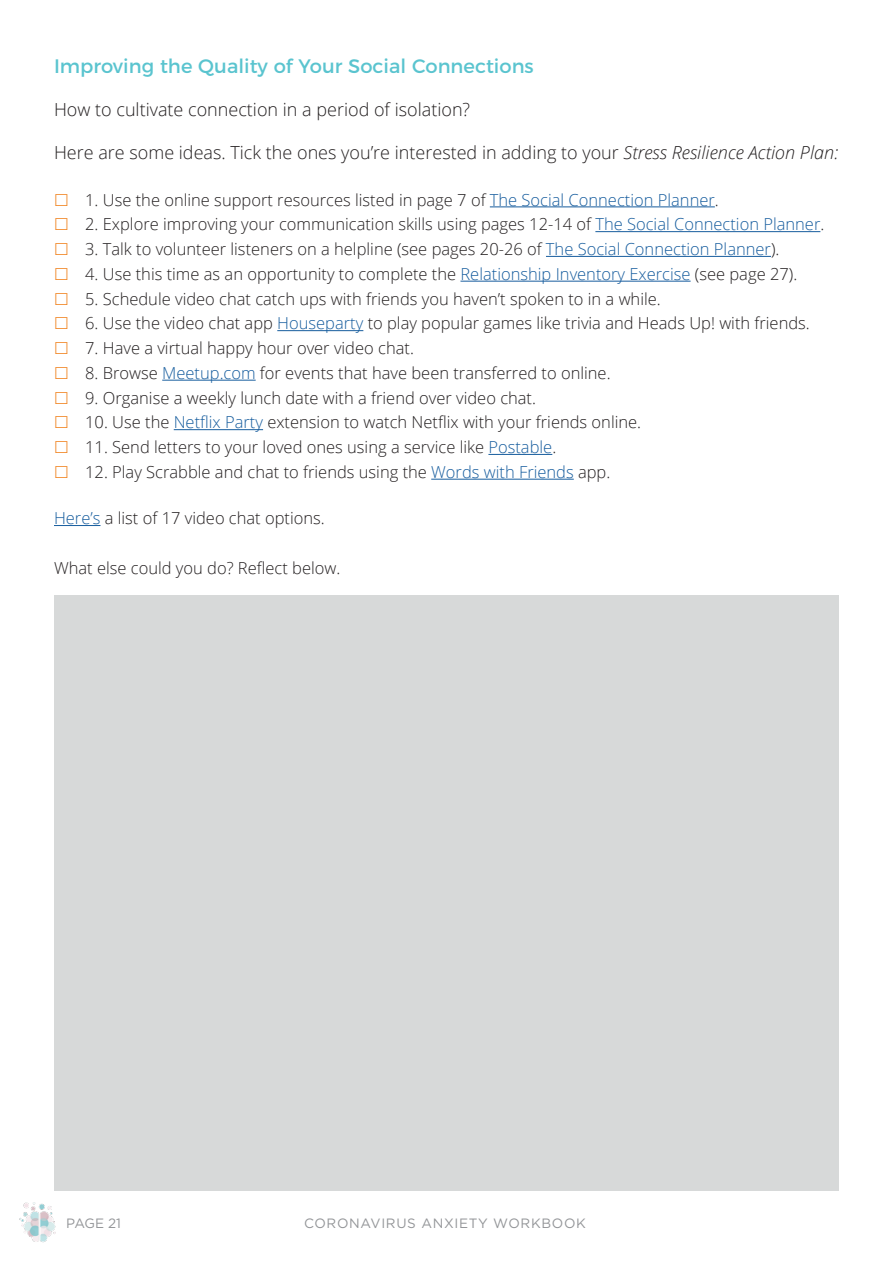
<style>
.page{position:relative;width:893px;height:1263px;background:#fff}
.page>*{position:absolute;margin:0;border:0;box-sizing:border-box;transform-origin:0 0}
.t1{font:19.5px "Montserrat";color:#5ac4cf}
.t2{font:300 18px "Open Sans";color:#231f20}
.t3{font:300 16.5px "Open Sans";color:#231f20}
.t4{font:13.5px "Gotham";letter-spacing:.05em;color:#939598}
.s1{font-style:italic}
.s2{color:#175d9e}
</style>
<div class="page">
<img style="left:19px;top:1202px;width:37px;height:41px">
<hr style="left:490px;top:206px;width:225px;height:1px;background:#175d9e">
<hr style="left:595px;top:231px;width:225px;height:1px;background:#175d9e">
<hr style="left:546px;top:256px;width:225px;height:1px;background:#175d9e">
<hr style="left:460px;top:281px;width:231px;height:1px;background:#175d9e">
<hr style="left:277px;top:330px;width:86px;height:1px;background:#175d9e">
<hr style="left:162px;top:380px;width:94px;height:1px;background:#175d9e">
<hr style="left:174px;top:429px;width:89px;height:1px;background:#175d9e">
<hr style="left:488px;top:454px;width:64px;height:1px;background:#175d9e">
<hr style="left:431px;top:479px;width:143px;height:1px;background:#175d9e">
<hr style="left:54px;top:525px;width:46px;height:1px;background:#175d9e">
<div style="left:54px;top:595px;width:785px;height:596px;background:#d7d9d9"></div>
<p class="t1" style="left:54px;top:50px;width:481px">Improving the Quality of Your Social Connections</p>
<p class="t2" style="left:54px;top:97px;width:418px">How to cultivate connection in a period of isolation?</p>
<p class="t2" style="left:54px;top:140px;width:786px">Here are some ideas. Tick the ones you’re interested in adding to your <span class="s1">Stress Resilience Action Plan:</span></p>
<p class="t3" style="left:85px;top:188px;width:635px">1. Use the online support resources listed in page 7 of <span class="s2">The Social Connection Planner</span>.</p>
<p class="t3" style="left:85px;top:213px;width:741px">2. Explore improving your communication skills using pages 12-14 of <span class="s2">The Social Connection Planner</span>.</p>
<p class="t3" style="left:85px;top:238px;width:696px">3. Talk to volunteer listeners on a helpline (see pages 20-26 of <span class="s2">The Social Connection Planner</span>).</p>
<p class="t3" style="left:85px;top:263px;width:714px">4. Use this time as an opportunity to complete the <span class="s2">Relationship Inventory Exercise</span> (see page 27).</p>
<p class="t3" style="left:85px;top:287px;width:577px">5. Schedule video chat catch ups with friends you haven’t spoken to in a while.</p>
<p class="t3" style="left:85px;top:312px;width:726px">6. Use the video chat app <span class="s2">Houseparty</span> to play popular games like trivia and Heads Up! with friends.</p>
<p class="t3" style="left:85px;top:337px;width:330px">7. Have a virtual happy hour over video chat.</p>
<p class="t3" style="left:85px;top:362px;width:527px">8. Browse <span class="s2">Meetup.com</span> for events that have been transferred to online.</p>
<p class="t3" style="left:85px;top:386px;width:452px">9. Organise a weekly lunch date with a friend over video chat.</p>
<p class="t3" style="left:85px;top:411px;width:557px">10. Use the <span class="s2">Netflix Party</span> extension to watch Netflix with your friends online.</p>
<p class="t3" style="left:85px;top:436px;width:473px">11. Send letters to your loved ones using a service like <span class="s2">Postable</span>.</p>
<p class="t3" style="left:85px;top:461px;width:527px">12. Play Scrabble and chat to friends using the <span class="s2">Words with Friends</span> app.</p>
<p class="t3" style="left:54px;top:507px;width:272px"><span class="s2">Here’s</span> a list of 17 video chat options.</p>
<p class="t3" style="left:54px;top:556px;width:288px">What else could you do? Reflect below.</p>
<p class="t4" style="left:66px;top:1214px;width:56px">PAGE 21</p>
<p class="t4" style="left:304px;top:1214px;width:283px">CORONAVIRUS ANXIETY WORKBOOK</p>
</div>
